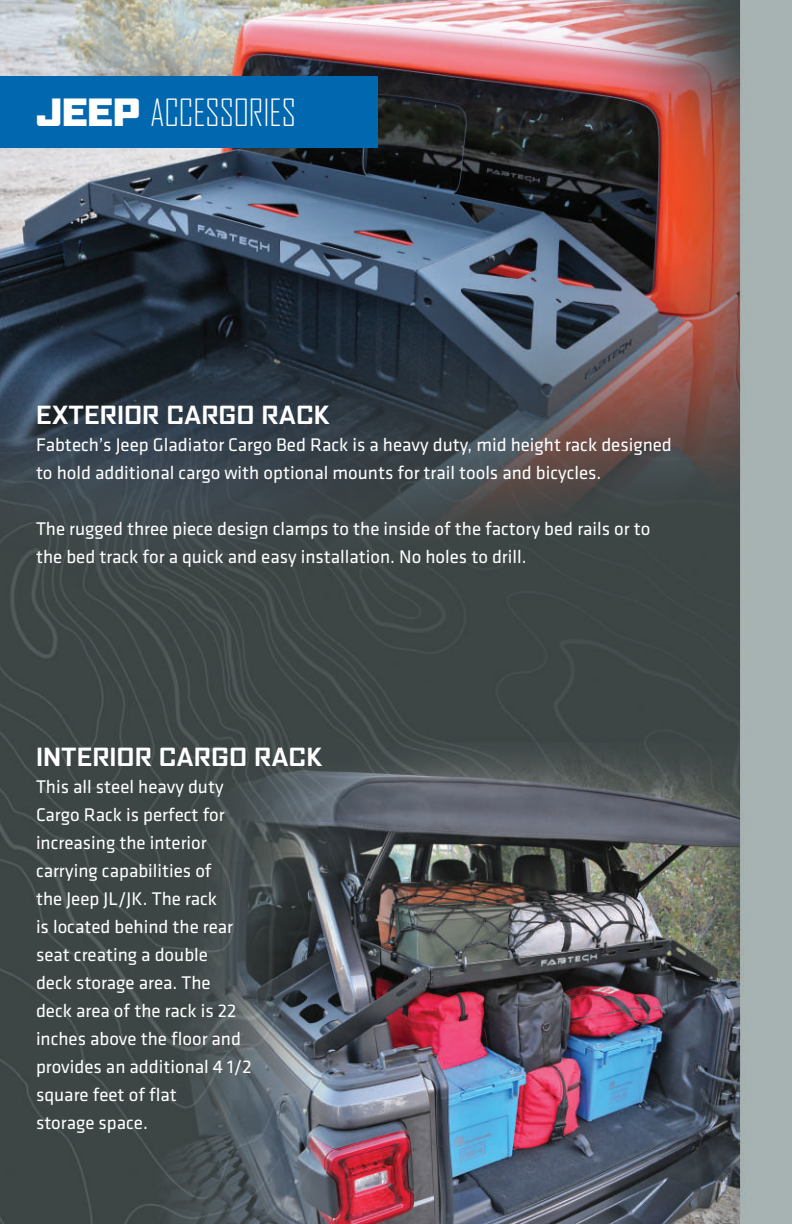
<style>
.page{position:relative;width:792px;height:1224px;background:#fff}
.page>*{position:absolute;margin:0;border:0;box-sizing:border-box;transform-origin:0 0}
.t1{font:300 36px "Agency FB";color:#fff}
.t2{font:700 expanded 24px "Agency FB";color:#fff}
.t3{font:19px/28px "Klavika";color:#fff}
.s1{font-weight:900;font-stretch:expanded}
</style>
<div class="page">
<img style="left:0;top:0;width:792px;height:1224px">
<div style="left:0;top:76px;width:378px;height:72px;background:#0168af"></div>
<h1 class="t1" style="left:36px;top:92px;width:261px"><span class="s1">JEEP</span> ACCESSORIES</h1>
<p class="t2" style="left:36px;top:401px;width:295px">EXTERIOR CARGO RACK</p>
<p class="t3" style="left:36px;top:430px;width:637px">Fabtech’s Jeep Gladiator Cargo Bed Rack is a heavy duty, mid height rack designed to hold additional cargo with optional mounts for trail tools and bicycles.</p>
<p class="t3" style="left:36px;top:514px;width:616px">The rugged three piece design clamps to the inside of the factory bed rails or to the bed track for a quick and easy installation. No holes to drill.</p>
<p class="t2" style="left:36px;top:743px;width:288px">INTERIOR CARGO RACK</p>
<p class="t3" style="left:36px;top:772px;width:217px">This all steel heavy duty<br>Cargo Rack is perfect for increasing the interior carrying capabilities of<br>the Jeep JL/JK. The rack<br>is located behind the rear seat creating a double<br>deck storage area. The<br>deck area of the rack is 22 inches above the floor and provides an additional 4 1/2 square feet of flat<br>storage space.</p>
</div>
